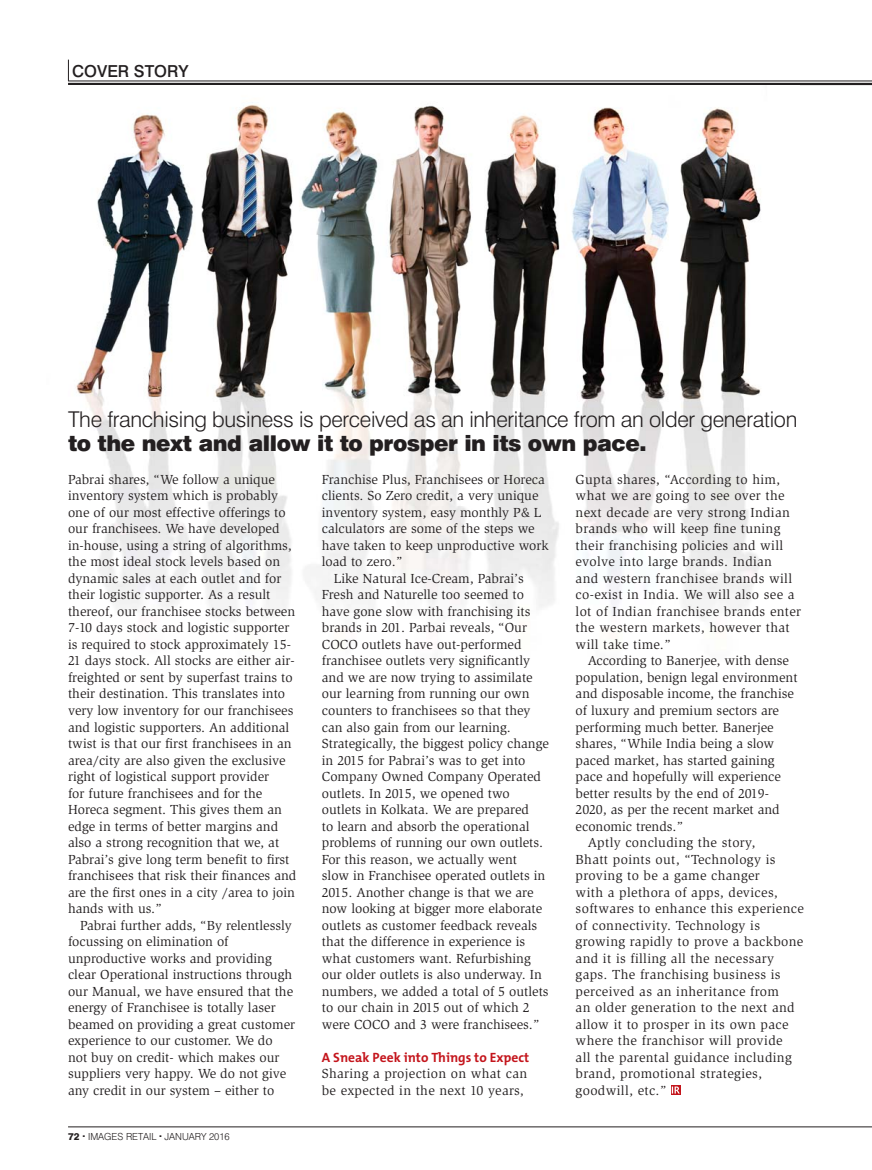
<style>
.page{position:relative;width:872px;height:1170px;background:#fff}
.page>*{position:absolute;margin:0;border:0;box-sizing:border-box;transform-origin:0 0}
.t1{font:300 21.75px "Swiss 721 BT";letter-spacing:-.015em;color:#231f20}
.t2{font:900 21.75px "Swiss 721 BT";letter-spacing:-.02em;color:#231f20}
.t3{font:500 16.5px "Swiss 721 BT";color:#231f20}
.t4{font:13.5px/16.5px "Slimbach LT";color:#231f20}
.t5{font:13.5px/16.5px "Slimbach LT";letter-spacing:.025em;color:#231f20}
.t6{font:700 13.5px "Slo The Mix";color:#c4151c}
.t7{font:300 9.75px "Swiss 721 BT";color:#231f20}
.s1{font-weight:800}
</style>
<div class="page">
<hr style="left:68px;top:81px;width:804px;height:1px;background:#231f20">
<hr style="left:68px;top:83px;width:804px;height:2px;background:#231f20">
<svg style="left:68px;top:60px;width:1px;height:21px"></svg>
<hr style="left:68px;top:1126px;width:804px;height:1px;background:#231f20">
<img style="left:76px;top:102px;width:685px;height:516px">
<svg style="left:671px;top:1085px;width:9px;height:9px"></svg>
<svg style="left:672px;top:1086px;width:8px;height:7px"></svg>
<p class="t3" style="left:72px;top:65px;width:118px">COVER STORY</p>
<h1 class="t1" style="left:68px;top:411px;width:731px">The franchising business is perceived as an inheritance from an older generation</h1>
<h1 class="t2" style="left:68px;top:435px;width:580px">to the next and allow it to prosper in its own pace.</h1>
<p class="t4" style="left:68px;top:472px;width:230px">Pabrai shares, “We follow a unique inventory system which is probably one of our most effective offerings to our franchisees. We have developed in-house, using a string of algorithms, the most ideal stock levels based on dynamic sales at each outlet and for their logistic supporter. As a result thereof, our franchisee stocks between 7-10 days stock and logistic supporter is required to stock approximately 15- 21 days stock. All stocks are either air&shy;freighted or sent by superfast trains to their destination. This translates into very low inventory for our franchisees and logistic supporters. An additional twist is that our first franchisees in an area/city are also given the exclusive right of logistical support provider<br>for future franchisees and for the Horeca segment. This gives them an edge in terms of better margins and also a strong recognition that we, at Pabrai’s give long term benefit to first franchisees that risk their finances and are the first ones in a city /area to join hands with us.”</p>
<p class="t4" style="left:68px;top:918px;width:229px;text-indent:12px">Pabrai further adds, “By relentlessly focussing on elimination of unproductive works and providing clear Operational instructions through our Manual, we have ensured that the energy of Franchisee is totally laser beamed on providing a great customer experience to our customer. We do not buy on credit- which makes our suppliers very happy. We do not give any credit in our system – either to</p>
<p class="t7" style="left:68px;top:1132px;width:163px"><span class="s1">72 </span><sup>.</sup> IMAGES RETAIL <sup>.</sup> JANUARY 2016</p>
<p class="t4" style="left:322px;top:472px;width:224px">Franchise Plus, Franchisees or Horeca</p>
<p class="t4" style="left:322px;top:489px;width:218px">clients. So Zero credit, a very unique</p>
<p class="t4" style="left:322px;top:505px;width:221px">inventory system, easy monthly P&amp; L</p>
<p class="t4" style="left:322px;top:522px;width:214px">calculators are some of the steps we</p>
<p class="t4" style="left:322px;top:538px;width:228px">have taken to keep unproductive work</p>
<p class="t4" style="left:322px;top:555px;width:82px">load to zero.”</p>
<p class="t4" style="left:334px;top:571px;width:191px">Like Natural Ice-Cream, Pabrai’s</p>
<p class="t4" style="left:322px;top:588px;width:204px">Fresh and Naturelle too seemed to</p>
<p class="t4" style="left:322px;top:604px;width:210px">have gone slow with franchising its</p>
<p class="t4" style="left:322px;top:621px;width:207px">brands in 201. Parbai reveals, “Our</p>
<p class="t4" style="left:322px;top:637px;width:201px">COCO outlets have out-performed</p>
<p class="t4" style="left:322px;top:654px;width:210px">franchisee outlets very significantly</p>
<p class="t4" style="left:322px;top:670px;width:212px">and we are now trying to assimilate</p>
<p class="t4" style="left:322px;top:687px;width:209px">our learning from running our own</p>
<p class="t4" style="left:322px;top:703px;width:210px">counters to franchisees so that they</p>
<p class="t4" style="left:322px;top:720px;width:190px">can also gain from our learning.</p>
<p class="t4" style="left:322px;top:736px;width:229px">Strategically, the biggest policy change</p>
<p class="t4" style="left:322px;top:753px;width:205px">in 2015 for Pabrai’s was to get into</p>
<p class="t4" style="left:322px;top:769px;width:221px">Company Owned Company Operated</p>
<p class="t4" style="left:322px;top:786px;width:189px">outlets. In 2015, we opened two</p>
<p class="t4" style="left:322px;top:802px;width:209px">outlets in Kolkata. We are prepared</p>
<p class="t4" style="left:322px;top:819px;width:209px">to learn and absorb the operational</p>
<p class="t4" style="left:322px;top:835px;width:223px">problems of running our own outlets.</p>
<p class="t4" style="left:322px;top:852px;width:197px">For this reason, we actually went</p>
<p class="t4" style="left:322px;top:868px;width:225px">slow in Franchisee operated outlets in</p>
<p class="t4" style="left:322px;top:885px;width:213px">2015. Another change is that we are</p>
<p class="t4" style="left:322px;top:901px;width:222px">now looking at bigger more elaborate</p>
<p class="t4" style="left:322px;top:918px;width:217px">outlets as customer feedback reveals</p>
<p class="t4" style="left:322px;top:934px;width:205px">that the difference in experience is</p>
<p class="t4" style="left:322px;top:951px;width:210px">what customers want. Refurbishing</p>
<p class="t4" style="left:322px;top:967px;width:221px">our older outlets is also underway. In</p>
<p class="t4" style="left:322px;top:984px;width:228px">numbers, we added a total of 5 outlets</p>
<p class="t4" style="left:322px;top:1000px;width:209px">to our chain in 2015 out of which 2</p>
<p class="t4" style="left:322px;top:1017px;width:219px">were COCO and 3 were franchisees.”</p>
<p class="t6" style="left:322px;top:1050px;width:209px">A Sneak Peek into Things to Expect</p>
<p class="t5" style="left:322px;top:1066px;width:207px">Sharing a projection on what can be expected in the next 10 years,</p>
<p class="t5" style="left:575px;top:472px;width:227px">Gupta shares, “According to him, what we are going to see over the next decade are very strong Indian brands who will keep fine tuning their franchising policies and will evolve into large brands. Indian<br>and western franchisee brands will co-exist in India. We will also see a lot of Indian franchisee brands enter the western markets, however that will take time.”</p>
<p class="t4" style="left:587px;top:654px;width:203px">According to Banerjee, with dense</p>
<p class="t4" style="left:575px;top:670px;width:223px">population, benign legal environment</p>
<p class="t4" style="left:575px;top:687px;width:220px">and disposable income, the franchise</p>
<p class="t4" style="left:575px;top:703px;width:205px">of luxury and premium sectors are</p>
<p class="t4" style="left:575px;top:720px;width:200px">performing much better. Banerjee</p>
<p class="t4" style="left:575px;top:736px;width:200px">shares, “While India being a slow</p>
<p class="t4" style="left:575px;top:753px;width:200px">paced market, has started gaining</p>
<p class="t4" style="left:575px;top:769px;width:207px">pace and hopefully will experience</p>
<p class="t4" style="left:575px;top:786px;width:195px">better results by the end of 2019-</p>
<p class="t4" style="left:575px;top:802px;width:206px">2020, as per the recent market and</p>
<p class="t4" style="left:575px;top:819px;width:109px">economic trends.”</p>
<p class="t5" style="left:587px;top:835px;width:169px">Aptly concluding the story,</p>
<p class="t5" style="left:575px;top:852px;width:201px">Bhatt points out, “Technology is</p>
<p class="t5" style="left:575px;top:868px;width:186px">proving to be a game changer</p>
<p class="t5" style="left:575px;top:885px;width:204px">with a plethora of apps, devices,</p>
<p class="t5" style="left:575px;top:901px;width:230px">softwares to enhance this experience</p>
<p class="t5" style="left:575px;top:918px;width:186px">of connectivity. Technology is</p>
<p class="t5" style="left:575px;top:934px;width:229px">growing rapidly to prove a backbone</p>
<p class="t5" style="left:575px;top:951px;width:200px">and it is filling all the necessary</p>
<p class="t5" style="left:575px;top:967px;width:206px">gaps. The franchising business is</p>
<p class="t5" style="left:575px;top:984px;width:205px">perceived as an inheritance from</p>
<p class="t5" style="left:575px;top:1000px;width:221px">an older generation to the next and</p>
<p class="t5" style="left:575px;top:1017px;width:214px">allow it to prosper in its own pace</p>
<p class="t5" style="left:575px;top:1033px;width:208px">where the franchisor will provide</p>
<p class="t5" style="left:575px;top:1050px;width:218px">all the parental guidance including</p>
<p class="t5" style="left:575px;top:1066px;width:188px">brand, promotional strategies,</p>
<p class="t5" style="left:575px;top:1083px;width:92px">goodwill, etc.”</p>
</div>
